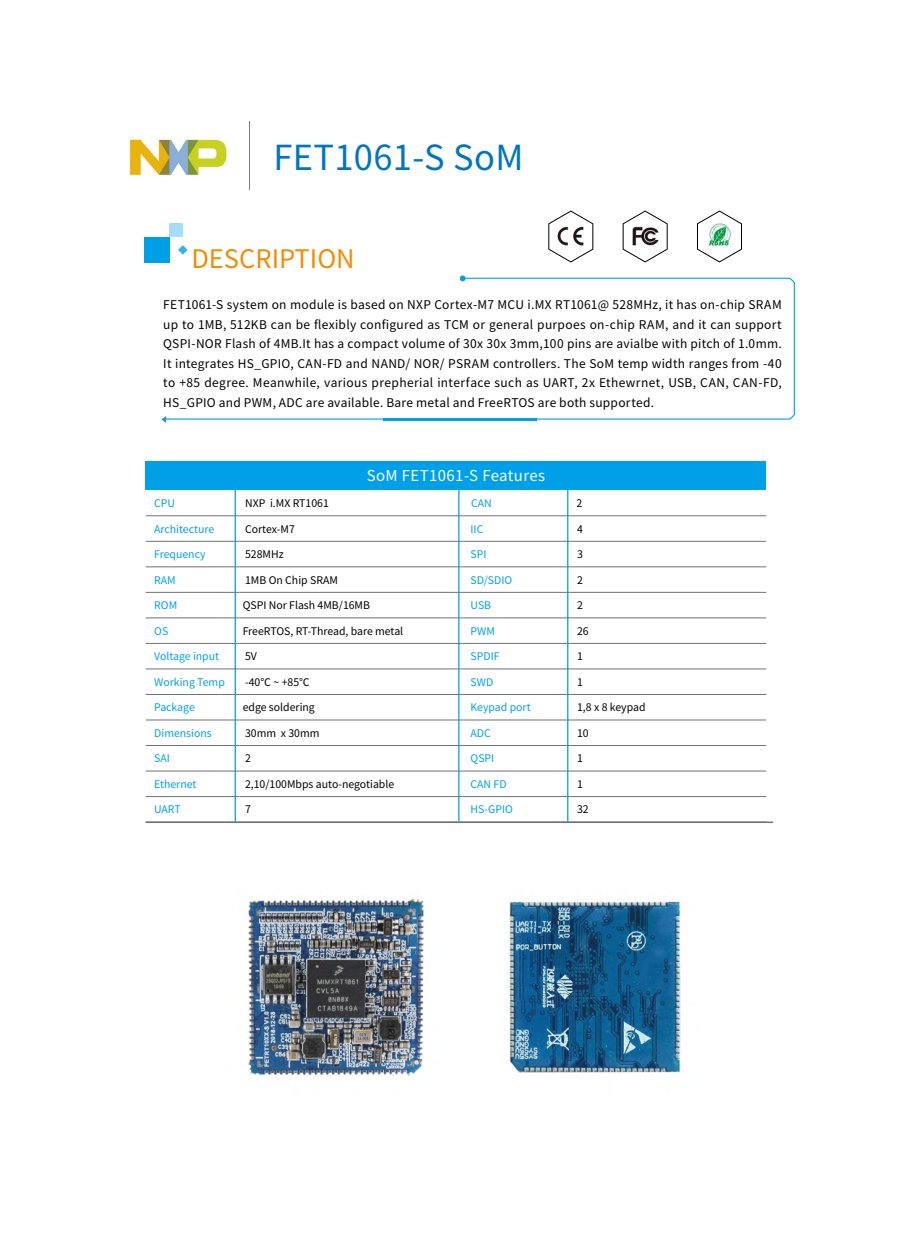
<style>
.page{position:relative;width:919px;height:1238px;background:#fff}
.page>*{position:absolute;margin:0;border:0;box-sizing:border-box;transform-origin:0 0}
.t1{font:34.5px "Noto Sans Hans";letter-spacing:.01em;color:#0075c2}
.t2{font:25.5px "Noto Sans Hans";color:#f18d00}
.t3{font:15px "Noto Sans Hans";letter-spacing:.025em;color:#fff}
.t4{font:12px/19.5px "Noto Sans Hans";letter-spacing:.02em;color:#000;text-align:justify}
.t5{font:10.5px "Noto Sans Hans";color:#000}
.t6{font:10.5px "Noto Sans Hans";color:#00a0e9}
</style>
<div class="page">
<svg style="left:166px;top:277px;width:629px;height:143px"></svg>
<img style="left:129px;top:139px;width:98px;height:36px">
<div style="left:170px;top:224px;width:13px;height:13px;background:#a6ddf7"></div>
<div style="left:144px;top:237px;width:26px;height:26px;background:#00a0e9"></div>
<svg style="left:460px;top:275px;width:5px;height:6px"></svg>
<hr style="left:249px;top:121px;width:1px;height:68px;background:#000">
<hr style="left:383px;top:418px;width:153px;height:2px;background:#00a0e9">
<svg style="left:161px;top:416px;width:5px;height:7px"></svg>
<svg style="left:178px;top:245px;width:9px;height:10px"></svg>
<svg style="left:548px;top:211px;width:45px;height:51px"></svg>
<svg style="left:622px;top:211px;width:45px;height:51px"></svg>
<svg style="left:697px;top:211px;width:44px;height:51px"></svg>
<div style="left:146px;top:461px;width:620px;height:29px;background:#00a0e9"></div>
<hr style="left:146px;top:515px;width:93px;height:1px;background:#727171">
<hr style="left:239px;top:515px;width:223px;height:1px;background:#727171">
<hr style="left:462px;top:515px;width:108px;height:1px;background:#727171">
<hr style="left:570px;top:515px;width:196px;height:1px;background:#727171">
<hr style="left:146px;top:541px;width:93px;height:1px;background:#727171">
<hr style="left:239px;top:541px;width:223px;height:1px;background:#727171">
<hr style="left:462px;top:541px;width:108px;height:1px;background:#727171">
<hr style="left:570px;top:541px;width:196px;height:1px;background:#727171">
<hr style="left:146px;top:566px;width:93px;height:1px;background:#727171">
<hr style="left:239px;top:566px;width:223px;height:1px;background:#727171">
<hr style="left:462px;top:566px;width:108px;height:1px;background:#727171">
<hr style="left:570px;top:566px;width:196px;height:1px;background:#727171">
<hr style="left:146px;top:592px;width:93px;height:1px;background:#727171">
<hr style="left:239px;top:592px;width:223px;height:1px;background:#727171">
<hr style="left:462px;top:592px;width:108px;height:1px;background:#727171">
<hr style="left:570px;top:592px;width:196px;height:1px;background:#727171">
<hr style="left:146px;top:617px;width:93px;height:1px;background:#727171">
<hr style="left:239px;top:617px;width:223px;height:1px;background:#727171">
<hr style="left:462px;top:617px;width:108px;height:1px;background:#727171">
<hr style="left:570px;top:617px;width:196px;height:1px;background:#727171">
<hr style="left:146px;top:643px;width:93px;height:1px;background:#727171">
<hr style="left:239px;top:643px;width:223px;height:1px;background:#727171">
<hr style="left:462px;top:643px;width:108px;height:1px;background:#727171">
<hr style="left:570px;top:643px;width:196px;height:1px;background:#727171">
<hr style="left:146px;top:668px;width:93px;height:1px;background:#727171">
<hr style="left:239px;top:668px;width:223px;height:1px;background:#727171">
<hr style="left:462px;top:668px;width:108px;height:1px;background:#727171">
<hr style="left:570px;top:668px;width:196px;height:1px;background:#727171">
<hr style="left:146px;top:694px;width:93px;height:1px;background:#727171">
<hr style="left:239px;top:694px;width:223px;height:1px;background:#727171">
<hr style="left:462px;top:694px;width:108px;height:1px;background:#727171">
<hr style="left:570px;top:694px;width:196px;height:1px;background:#727171">
<hr style="left:146px;top:719px;width:93px;height:1px;background:#727171">
<hr style="left:239px;top:719px;width:223px;height:1px;background:#727171">
<hr style="left:462px;top:719px;width:108px;height:1px;background:#727171">
<hr style="left:570px;top:719px;width:196px;height:1px;background:#727171">
<hr style="left:146px;top:745px;width:93px;height:1px;background:#727171">
<hr style="left:239px;top:745px;width:223px;height:1px;background:#727171">
<hr style="left:462px;top:745px;width:108px;height:1px;background:#727171">
<hr style="left:570px;top:745px;width:196px;height:1px;background:#727171">
<hr style="left:146px;top:770px;width:93px;height:1px;background:#727171">
<hr style="left:239px;top:770px;width:223px;height:1px;background:#727171">
<hr style="left:462px;top:770px;width:108px;height:1px;background:#727171">
<hr style="left:570px;top:770px;width:196px;height:1px;background:#727171">
<hr style="left:146px;top:796px;width:93px;height:1px;background:#727171">
<hr style="left:239px;top:796px;width:223px;height:1px;background:#727171">
<hr style="left:462px;top:796px;width:108px;height:1px;background:#727171">
<hr style="left:570px;top:796px;width:196px;height:1px;background:#727171">
<hr style="left:567px;top:487px;width:1px;height:334px;background:#00a0e9">
<hr style="left:458px;top:487px;width:1px;height:334px;background:#00a0e9">
<hr style="left:234px;top:488px;width:2px;height:333px;background:#00a0e9">
<hr style="left:146px;top:821px;width:627px;height:2px;background:#727171">
<img style="left:248px;top:898px;width:433px;height:178px">
<h1 class="t1" style="left:273px;top:138px;width:251px">FET1061-S SoM</h1>
<h2 class="t2" style="left:191px;top:244px;width:165px">DESCRIPTION</h2>
<p class="t4" style="left:163px;top:295px;width:620px">FET1061-S system on module is based on NXP Cortex-M7 MCU i.MX RT1061@ 528MHz, it has on-chip SRAM up to 1MB, 512KB can be flexibly configured as TCM or general purpoes on-chip RAM, and it can support QSPI-NOR Flash of 4MB.It has a compact volume of 30x 30x 3mm,100 pins are avialbe with pitch of 1.0mm.<br>It integrates HS_GPIO, CAN-FD and NAND/ NOR/ PSRAM controllers. The SoM temp width ranges from -40 to +85 degree. Meanwhile, various prepherial interface such as UART, 2x Ethewrnet, USB, CAN, CAN-FD, HS_GPIO and PWM, ADC are available. Bare metal and FreeRTOS are both supported.</p>
<p class="t3" style="left:367px;top:467px;width:180px">SoM FET1061-S Features</p>
<p class="t6" style="left:154px;top:497px;width:22px">CPU</p>
<p class="t5" style="left:245px;top:497px;width:85px">NXP i.MX RT1061</p>
<p class="t6" style="left:471px;top:497px;width:22px">CAN</p>
<p class="t5" style="left:576px;top:497px;width:7px">2</p>
<p class="t6" style="left:154px;top:522px;width:61px">Architecture</p>
<p class="t5" style="left:245px;top:522px;width:51px">Cortex-M7</p>
<p class="t6" style="left:470px;top:522px;width:14px">IIC</p>
<p class="t5" style="left:577px;top:522px;width:7px">4</p>
<p class="t6" style="left:154px;top:548px;width:53px">Frequency</p>
<p class="t5" style="left:245px;top:548px;width:40px">528MHz</p>
<p class="t6" style="left:470px;top:548px;width:17px">SPI</p>
<p class="t5" style="left:577px;top:548px;width:7px">3</p>
<p class="t6" style="left:154px;top:574px;width:23px">RAM</p>
<p class="t5" style="left:245px;top:574px;width:94px">1MB On Chip SRAM</p>
<p class="t6" style="left:470px;top:574px;width:43px">SD/SDIO</p>
<p class="t5" style="left:577px;top:574px;width:7px">2</p>
<p class="t6" style="left:154px;top:599px;width:24px">ROM</p>
<p class="t5" style="left:243px;top:599px;width:129px">QSPI Nor Flash 4MB/16MB</p>
<p class="t6" style="left:470px;top:599px;width:22px">USB</p>
<p class="t5" style="left:577px;top:599px;width:7px">2</p>
<p class="t6" style="left:154px;top:625px;width:16px">OS</p>
<p class="t5" style="left:243px;top:625px;width:162px">FreeRTOS, RT-Thread, bare metal</p>
<p class="t6" style="left:470px;top:625px;width:26px">PWM</p>
<p class="t5" style="left:577px;top:625px;width:13px">26</p>
<p class="t6" style="left:154px;top:650px;width:66px">Voltage input</p>
<p class="t5" style="left:245px;top:650px;width:13px">5V</p>
<p class="t6" style="left:470px;top:650px;width:30px">SPDIF</p>
<p class="t5" style="left:577px;top:650px;width:7px">1</p>
<p class="t6" style="left:154px;top:676px;width:72px">Working Temp</p>
<p class="t5" style="left:245px;top:676px;width:66px">-40℃ ~ +85℃</p>
<p class="t6" style="left:470px;top:676px;width:24px">SWD</p>
<p class="t5" style="left:577px;top:676px;width:7px">1</p>
<p class="t6" style="left:154px;top:701px;width:42px">Package</p>
<p class="t5" style="left:243px;top:701px;width:74px">edge soldering</p>
<p class="t6" style="left:470px;top:701px;width:62px">Keypad port</p>
<p class="t5" style="left:577px;top:701px;width:70px">1,8 x 8 keypad</p>
<p class="t6" style="left:154px;top:727px;width:59px">Dimensions</p>
<p class="t5" style="left:245px;top:727px;width:76px">30mm x 30mm</p>
<p class="t6" style="left:470px;top:727px;width:22px">ADC</p>
<p class="t5" style="left:577px;top:727px;width:13px">10</p>
<p class="t6" style="left:154px;top:752px;width:17px">SAI</p>
<p class="t5" style="left:245px;top:752px;width:7px">2</p>
<p class="t6" style="left:470px;top:752px;width:25px">QSPI</p>
<p class="t5" style="left:577px;top:752px;width:7px">1</p>
<p class="t6" style="left:154px;top:778px;width:44px">Ethernet</p>
<p class="t5" style="left:245px;top:778px;width:151px">2,10/100Mbps auto-negotiable</p>
<p class="t6" style="left:470px;top:778px;width:38px">CAN FD</p>
<p class="t5" style="left:577px;top:778px;width:7px">1</p>
<p class="t6" style="left:154px;top:803px;width:28px">UART</p>
<p class="t5" style="left:245px;top:803px;width:7px">7</p>
<p class="t6" style="left:470px;top:803px;width:44px">HS-GPIO</p>
<p class="t5" style="left:577px;top:803px;width:13px">32</p>
</div>
